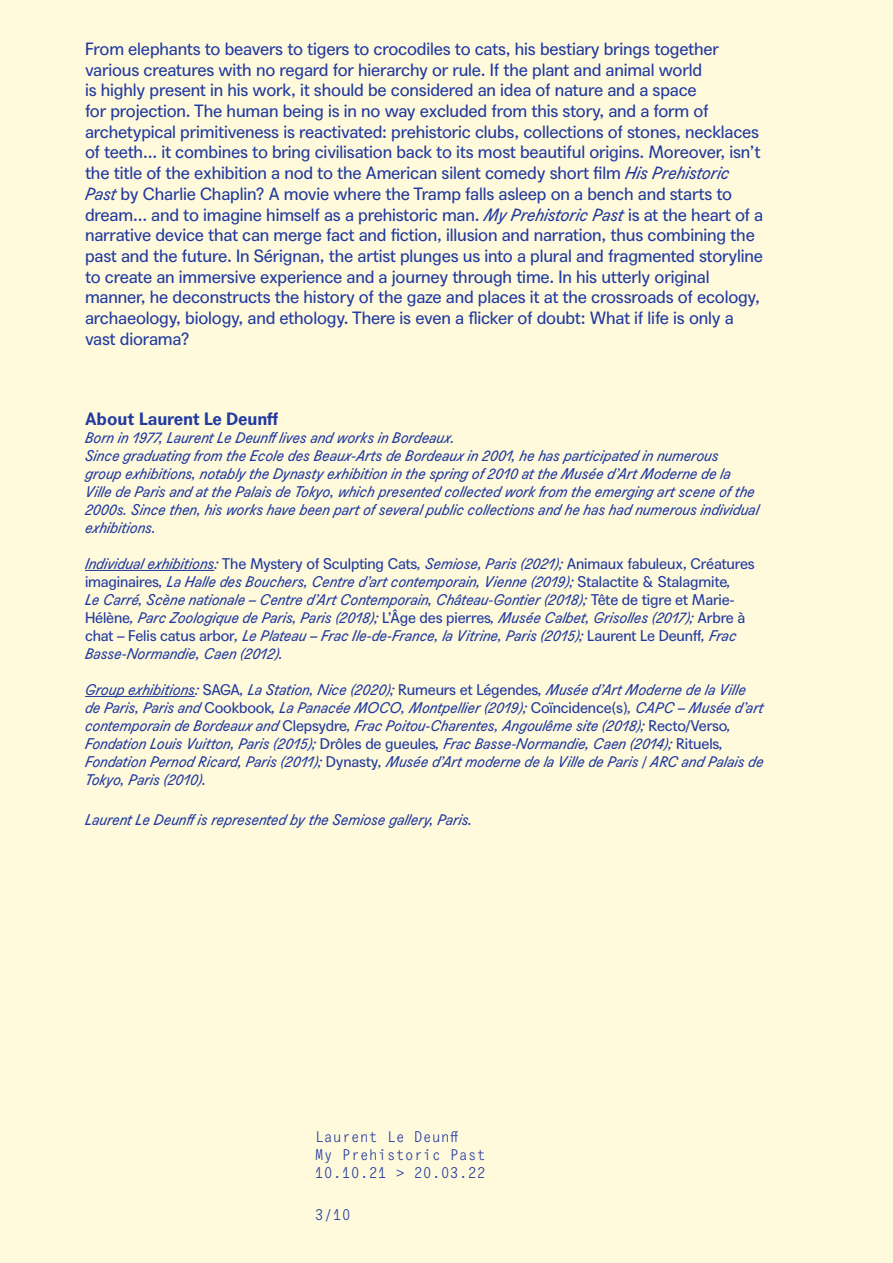
<style>
.page{position:relative;width:893px;height:1263px;background:#fffadc}
.page>*{position:absolute;margin:0;border:0;box-sizing:border-box;transform-origin:0 0}
._2-_Normal{font:17.25px/20.7px "Agipo";letter-spacing:-.01em;color:#213aa0}
._2-_Normal-2{font:700 17.25px "Agipo";letter-spacing:-.01em;color:#213aa0}
._2-_Normal-3{font:italic 15px/18px "Agipo";letter-spacing:-.01em;color:#213aa0}
.t1{font:15px/18px "Agipo Mono";color:#213aa0}
.s1{font-style:italic}
.s2{font-style:normal}
</style>
<div class="page">
<hr style="left:85px;top:570px;width:129px;height:1px;background:#213aa0">
<hr style="left:85px;top:696px;width:110px;height:1px;background:#213aa0">
<p class="_2-_Normal" style="left:85px;top:37px;width:680px">From elephants to beavers to tigers to crocodiles to cats, his bestiary brings together various creatures with no regard for hierarchy or rule. If the plant and animal world<br>is highly present in his work, it should be considered an idea of nature and a space<br>for projection. The human being is in no way excluded from this story, and a form of archetypical primitiveness is reactivated: prehistoric clubs, collections of stones, necklaces of teeth... it combines to bring civilisation back to its most beautiful origins. Moreover, isn’t the title of the exhibition a nod to the American silent comedy short film <span class="s1">His Prehistoric Past</span> by Charlie Chaplin? A movie where the Tramp falls asleep on a bench and starts to dream... and to imagine himself as a prehistoric man. <span class="s1">My Prehistoric Past</span> is at the heart of a narrative device that can merge fact and fiction, illusion and narration, thus combining the past and the future. In Sérignan, the artist plunges us into a plural and fragmented storyline to create an immersive experience and a journey through time. In his utterly original manner, he deconstructs the history of the gaze and places it at the crossroads of ecology, archaeology, biology, and ethology. There is even a flicker of doubt: What if life is only a vast diorama?</p>
<p class="_2-_Normal-2" style="left:85px;top:405px;width:195px">About Laurent Le Deunff</p>
<p class="_2-_Normal-3" style="left:85px;top:427px;width:371px">Born in 1977, Laurent Le Deunff lives and works in Bordeaux.</p>
<p class="_2-_Normal-3" style="left:85px;top:445px;width:675px">Since graduating from the Ecole des Beaux-Arts de Bordeaux in 2001, he has participated in numerous group exhibitions, notably the Dynasty exhibition in the spring of 2010 at the Musée d’Art Moderne de la Ville de Paris and at the Palais de Tokyo, which presented collected work from the emerging art scene of the 2000s. Since then, his works have been part of several public collections and he has had numerous individual exhibitions.</p>
<p class="_2-_Normal-3" style="left:85px;top:553px;width:671px">Individual exhibitions: <span class="s2">The Mystery of Sculpting Cats</span>, Semiose, Paris (2021); <span class="s2">Animaux fabuleux, Créatures imaginaires</span>, La Halle des Bouchers, Centre d’art contemporain, Vienne (2019); <span class="s2">Stalactite &amp; Stalagmite</span>,<br>Le Carré, Scène nationale – Centre d’Art Contemporain, Château-Gontier (2018); <span class="s2">Tête de tigre et Marie-Hélène</span>, Parc Zoologique de Paris, Paris (2018); <span class="s2">L’Âge des pierres</span>, Musée Calbet, Grisolles (2017); <span class="s2">Arbre à chat – Felis catus arbor</span>, Le Plateau – Frac Ile-de-France, la Vitrine, Paris (2015); <span class="s2">Laurent Le Deunff</span>, Frac Basse-Normandie, Caen (2012).</p>
<p class="_2-_Normal-3" style="left:85px;top:679px;width:680px">Group exhibitions: <span class="s2">SAGA</span>, La Station, Nice (2020); <span class="s2">Rumeurs et Légendes</span>, Musée d’Art Moderne de la Ville de Paris, Paris and <span class="s2">Cookbook</span>, La Panacée MOCO, Montpellier (2019); <span class="s2">Coïncidence(s)</span>, CAPC – Musée d’art contemporain de Bordeaux and <span class="s2">Clepsydre</span>, Frac Poitou-Charentes, Angoulême site (2018); <span class="s2">Recto/Verso</span>, Fondation Louis Vuitton, Paris (2015); <span class="s2">Drôles de gueules</span>, Frac Basse-Normandie, Caen (2014); <span class="s2">Rituels</span>, Fondation Pernod Ricard, Paris (2011); <span class="s2">Dynasty</span>, Musée d’Art moderne de la Ville de Paris / ARC and Palais de Tokyo, Paris (2010).</p>
<p class="_2-_Normal-3" style="left:85px;top:810px;width:389px">Laurent Le Deunff is represented by the Semiose gallery, Paris.</p>
<p class="t1" style="left:315px;top:1126px;width:172px">Laurent Le Deunff<br>My Prehistoric Past<br>10.10.21 &gt; 20.03.22</p>
<p class="t1" style="left:315px;top:1205px;width:37px">3/10</p>
</div>
